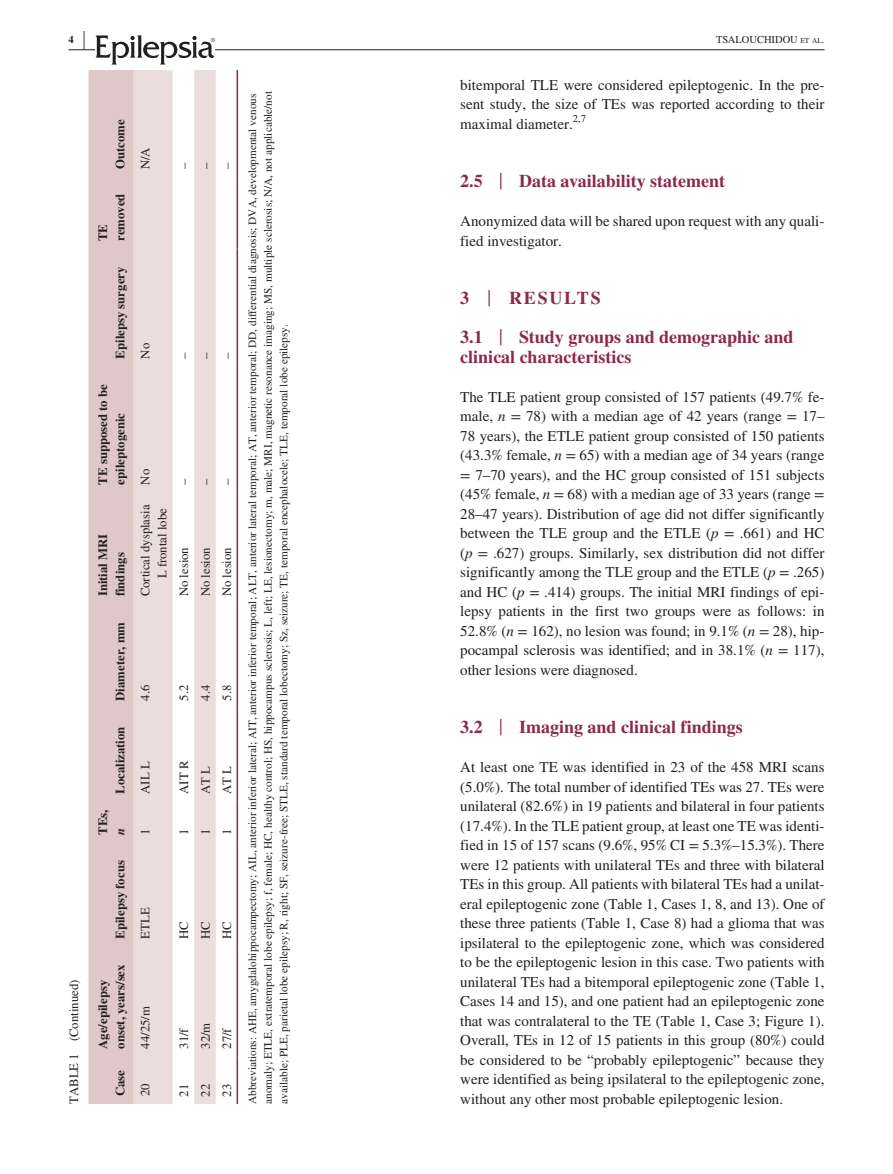
<style>
.page{position:relative;width:893px;height:1174px;background:#fff}
.page>*{position:absolute;margin:0;border:0;box-sizing:border-box;transform-origin:0 0}
.t1{font:700 25.95px "STIX";color:#231f20;scale:.36 1}
.t2{font:700 18px/39px "STIX";color:#8c284e}
.t3{font:15px/19.5px "STIX";color:#231f20;text-align:justify}
.t4{font:12.75px/17.2px "STIX";color:#231f20;text-align:right}
.t5{font:700 12.75px/17.2px "STIX";color:#231f20}
.t6{font:italic 700 12.75px "STIX";color:#231f20}
.t7{font:11.25px/15.8px "STIX";color:#231f20}
.t8{font:10.5px "STIX";color:#231f20}
.t9{font:10.5px "STIX";color:#231f20}
.t10{font:700 10.5px "STIX";color:#231f20}
.s1{font-size:7.35px}
.s2{font-weight:400;font-size:23.7px}
.s3{font-style:italic}
</style>
<div class="page">
<hr style="left:68px;top:49px;width:756px;height:1px;background:#231f20">
<svg style="left:95px;top:35px;width:120px;height:30px"></svg>
<div style="left:89px;top:70px;width:45px;height:1034px;background:#e0c8c9"></div>
<svg style="left:134px;top:70px;width:82px;height:1034px;fill:#ebdcdd"></svg>
<hr style="left:237px;top:1056px;width:1px;height:48px;background:#8c284e">
<hr style="left:237px;top:946px;width:1px;height:110px;background:#8c284e">
<hr style="left:237px;top:842px;width:1px;height:104px;background:#8c284e">
<hr style="left:237px;top:801px;width:1px;height:41px;background:#8c284e">
<hr style="left:237px;top:708px;width:1px;height:93px;background:#8c284e">
<hr style="left:237px;top:604px;width:1px;height:104px;background:#8c284e">
<hr style="left:237px;top:492px;width:1px;height:112px;background:#8c284e">
<hr style="left:237px;top:366px;width:1px;height:126px;background:#8c284e">
<hr style="left:237px;top:248px;width:1px;height:118px;background:#8c284e">
<hr style="left:237px;top:177px;width:1px;height:71px;background:#8c284e">
<hr style="left:237px;top:70px;width:1px;height:107px;background:#8c284e">
<p class="t10" style="left:68px;top:33px;width:7px">4</p>
<h1 class="t1" style="left:83px;top:25px;width:7px">|</h1>
<p class="t8" style="left:716px;top:32px;width:110px">TSALOUCHIDOU <span class="s1">et al</span> .</p>
<p class="t3" style="left:460px;top:76px;width:366px">bitemporal TLE were considered epileptogenic. In the pre&shy;sent study, the size of TEs was reported according to their maximal diameter.</p>
<p class="t7" style="left:245px;top:1104px;width:1014px;rotate:-90deg">Abbreviations: AHE, amygdalohippocampectomy; AIL, anterior inferior lateral; AIT, anterior inferior temporal; ALT, anterior lateral temporal; AT, anterior temporal; DD, differential diagnosis; DVA, developmental venous anomaly; ETLE, extratemporal lobe epilepsy; f, female; HC, healthy control; HS, hippocampus sclerosis; L, left; LE, lesionectomy; m, male; MRI, magnetic resonance imaging; MS, multiple sclerosis; N/A, not applicable/not available; PLE, parietal lobe epilepsy; R, right; SF, seizure-free; STLE, standard temporal lobectomy; Sz, seizure; TE, temporal encephalocele; TLE, temporal lobe epilepsy.</p>
<p class="t9" style="left:573px;top:111px;width:15px">2,7</p>
<p class="t5" style="left:112px;top:169px;width:51px;rotate:-90deg">Outcome</p>
<p class="t4" style="left:137px;top:169px;width:23px;rotate:-90deg">N/A</p>
<p class="t4" style="left:176px;top:169px;width:8px;rotate:-90deg">–</p>
<p class="t4" style="left:198px;top:169px;width:8px;rotate:-90deg">–</p>
<p class="t4" style="left:219px;top:169px;width:8px;rotate:-90deg">–</p>
<p class="t2" style="left:460px;top:161px;width:266px">2.5 <span class="s2">|</span> Data availability statement</p>
<p class="t3" style="left:460px;top:212px;width:366px">Anonymized data will be shared upon request with any quali&shy;fied investigator.</p>
<p class="t5" style="left:94px;top:241px;width:49px;rotate:-90deg">TE removed</p>
<p class="t5" style="left:112px;top:358px;width:93px;rotate:-90deg">Epilepsy surgery</p>
<p class="t2" style="left:460px;top:278px;width:335px">3 <span class="s2">|</span> RESULTS<br>3.1 <span class="s2">|</span> Study groups and demographic and</p>
<p class="t2" style="left:460px;top:337px;width:173px">clinical characteristics</p>
<p class="t3" style="left:460px;top:388px;width:366px">The TLE patient group consisted of 157 patients (49.7% fe&shy;male, <span class="s3">n</span> = 78) with a median age of 42 years (range = 17– 78 years), the ETLE patient group consisted of 150 patients (43.3% female, <span class="s3">n</span> = 65) with a median age of 34 years (range = 7–70 years), and the HC group consisted of 151 subjects (45% female, <span class="s3">n</span> = 68) with a median age of 33 years (range = 28–47 years). Distribution of age did not differ significantly between the TLE group and the ETLE (<span class="s3">p</span> = .661) and HC (<span class="s3">p</span> = .627) groups. Similarly, sex distribution did not differ significantly among the TLE group and the ETLE (<span class="s3">p</span> = .265) and HC (<span class="s3">p</span> = .414) groups. The initial MRI findings of epi&shy;lepsy patients in the first two groups were as follows: in 52.8% (<span class="s3">n</span> = 162), no lesion was found; in 9.1% (<span class="s3">n</span> = 28), hip&shy;pocampal sclerosis was identified; and in 38.1% (<span class="s3">n</span> = 117), other lesions were diagnosed.</p>
<p class="t4" style="left:137px;top:358px;width:17px;rotate:-90deg">No</p>
<p class="t4" style="left:176px;top:358px;width:8px;rotate:-90deg">–</p>
<p class="t4" style="left:198px;top:358px;width:8px;rotate:-90deg">–</p>
<p class="t4" style="left:219px;top:358px;width:8px;rotate:-90deg">–</p>
<p class="t5" style="left:94px;top:484px;width:102px;rotate:-90deg">TE supposed to be epileptogenic</p>
<p class="t4" style="left:137px;top:484px;width:17px;rotate:-90deg">No</p>
<p class="t4" style="left:176px;top:484px;width:8px;rotate:-90deg">–</p>
<p class="t4" style="left:198px;top:484px;width:8px;rotate:-90deg">–</p>
<p class="t4" style="left:219px;top:484px;width:8px;rotate:-90deg">–</p>
<p class="t4" style="left:137px;top:596px;width:93px;rotate:-90deg">Cortical dysplasia<br>L frontal lobe</p>
<p class="t5" style="left:94px;top:596px;width:64px;rotate:-90deg">Initial MRI findings</p>
<p class="t4" style="left:176px;top:596px;width:51px;rotate:-90deg">No lesion</p>
<p class="t4" style="left:198px;top:596px;width:51px;rotate:-90deg">No lesion</p>
<p class="t4" style="left:219px;top:596px;width:51px;rotate:-90deg">No lesion</p>
<p class="t5" style="left:112px;top:700px;width:80px;rotate:-90deg">Diameter, mm</p>
<p class="t4" style="left:176px;top:701px;width:17px;rotate:-90deg">5.2</p>
<p class="t4" style="left:198px;top:701px;width:17px;rotate:-90deg">4.4</p>
<p class="t4" style="left:137px;top:701px;width:17px;rotate:-90deg">4.6</p>
<p class="t4" style="left:219px;top:701px;width:17px;rotate:-90deg">5.8</p>
<p class="t2" style="left:460px;top:707px;width:284px">3.2 <span class="s2">|</span> Imaging and clinical findings</p>
<p class="t3" style="left:460px;top:758px;width:366px">At least one TE was identified in 23 of the 458 MRI scans (5.0%). The total number of identified TEs was 27. TEs were unilateral (82.6%) in 19 patients and bilateral in four patients (17.4%). In the TLE patient group, at least one TE was identi&shy;fied in 15 of 157 scans (9.6%, 95% CI = 5.3%–15.3%). There were 12 patients with unilateral TEs and three with bilateral TEs in this group. All patients with bilateral TEs had a unilat&shy;eral epileptogenic zone (Table 1, Cases 1, 8, and 13). One of these three patients (Table 1, Case 8) had a glioma that was ipsilateral to the epileptogenic zone, which was considered to be the epileptogenic lesion in this case. Two patients with unilateral TEs had a bitemporal epileptogenic zone (Table 1, Cases 14 and 15), and one patient had an epileptogenic zone that was contralateral to the TE (Table 1, Case 3; Figure 1).<br>Overall, TEs in 12 of 15 patients in this group (80%) could be considered to be “probably epileptogenic” because they were identified as being ipsilateral to the epileptogenic zone, without any other most probable epileptogenic lesion.</p>
<p class="t5" style="left:112px;top:794px;width:69px;rotate:-90deg">Localization</p>
<p class="t4" style="left:176px;top:794px;width:34px;rotate:-90deg">AIT R</p>
<p class="t4" style="left:137px;top:794px;width:34px;rotate:-90deg">AIL L</p>
<p class="t4" style="left:198px;top:794px;width:29px;rotate:-90deg">AT L</p>
<p class="t4" style="left:219px;top:794px;width:29px;rotate:-90deg">AT L</p>
<p class="t5" style="left:94px;top:834px;width:27px;rotate:-90deg">TEs,</p>
<p class="t6" style="left:112px;top:834px;width:9px;rotate:-90deg">n</p>
<p class="t4" style="left:137px;top:834px;width:8px;rotate:-90deg">1</p>
<p class="t4" style="left:176px;top:834px;width:8px;rotate:-90deg">1</p>
<p class="t4" style="left:198px;top:834px;width:8px;rotate:-90deg">1</p>
<p class="t4" style="left:219px;top:834px;width:8px;rotate:-90deg">1</p>
<p class="t5" style="left:112px;top:938px;width:80px;rotate:-90deg">Epilepsy focus</p>
<p class="t4" style="left:137px;top:938px;width:33px;rotate:-90deg">ETLE</p>
<p class="t4" style="left:176px;top:938px;width:19px;rotate:-90deg">HC</p>
<p class="t4" style="left:198px;top:938px;width:19px;rotate:-90deg">HC</p>
<p class="t4" style="left:219px;top:938px;width:19px;rotate:-90deg">HC</p>
<p class="t5" style="left:94px;top:1048px;width:86px;rotate:-90deg">Age/epilepsy onset, years/sex</p>
<p class="t4" style="left:66px;top:1104px;width:126px;rotate:-90deg">TABLE 1 (Continued)</p>
<p class="t4" style="left:137px;top:1048px;width:44px;rotate:-90deg">44/25/m</p>
<p class="t4" style="left:198px;top:1048px;width:28px;rotate:-90deg">32/m</p>
<p class="t4" style="left:176px;top:1048px;width:23px;rotate:-90deg">31/f</p>
<p class="t4" style="left:219px;top:1048px;width:23px;rotate:-90deg">27/f</p>
<p class="t5" style="left:112px;top:1096px;width:28px;rotate:-90deg">Case</p>
<p class="t4" style="left:137px;top:1096px;width:14px;rotate:-90deg">20</p>
<p class="t4" style="left:198px;top:1096px;width:14px;rotate:-90deg">22</p>
<p class="t4" style="left:219px;top:1096px;width:14px;rotate:-90deg">23</p>
<p class="t4" style="left:176px;top:1096px;width:14px;rotate:-90deg">21</p>
</div>
